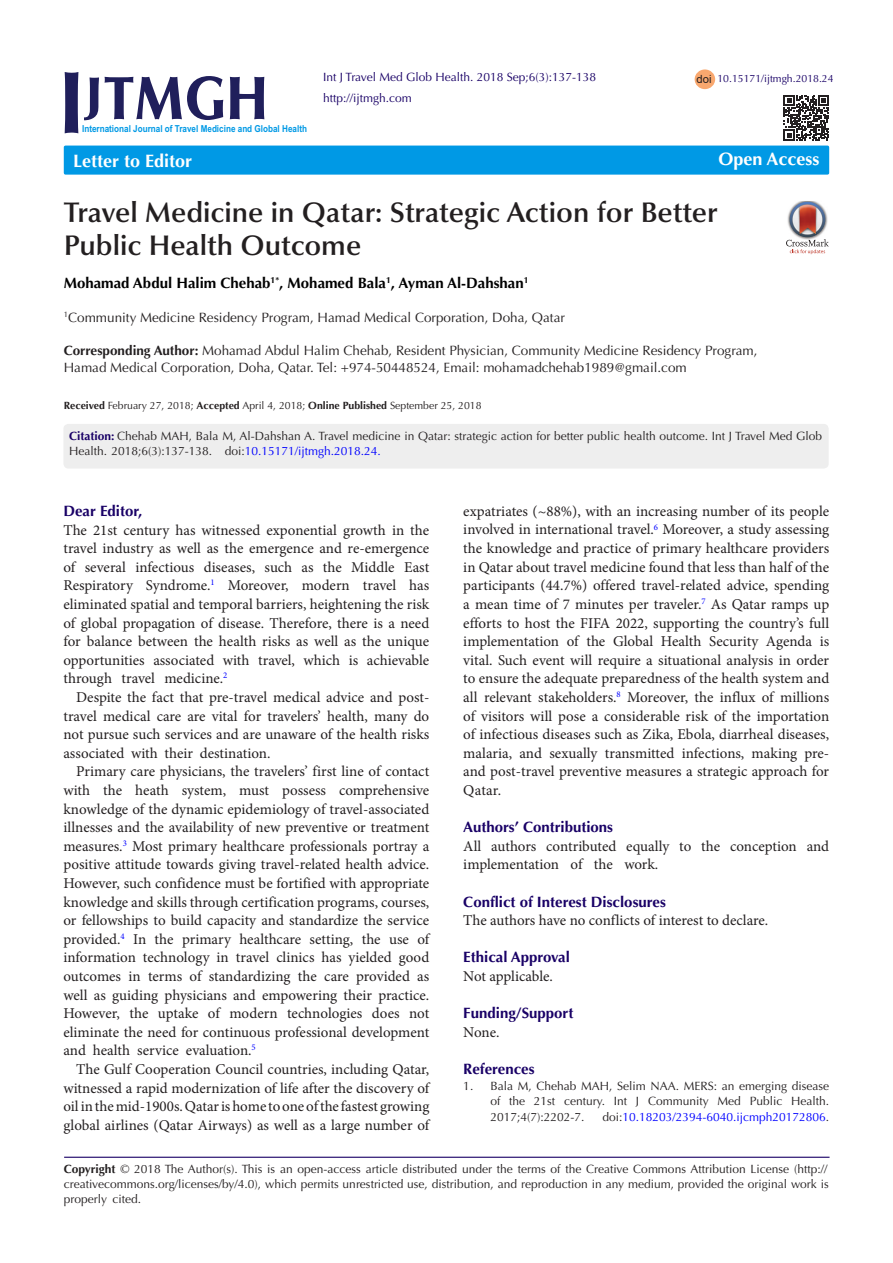
<style>
.page{position:relative;width:893px;height:1263px;background:#fff}
.page>*{position:absolute;margin:0;border:0;box-sizing:border-box;transform-origin:0 0}
.t1{font:900 85.65px "Optima LT Std";color:#201f5b;scale:.66 1}
.t2{font:900 61.2px "Optima LT Std";color:#201f5b;scale:.88 1}
.t3{font:900 50.55px "Optima LT Std";color:#201f5b}
.t4{font:600 28.5px/33px "Optima LT Std";color:#231f20}
.t5{font:700 18px "Optima LT Std";color:#fff}
.t6{font:15px/18.6px "Minion Pro";letter-spacing:-.005em;color:#231f20;text-align:justify}
.t7{font:700 15px "Optima LT Std";color:#190066}
.t8{font:700 15px "Optima LT Std";color:#000}
.t9{font:13.5px/16.5px "Optima LT Std";color:#231f20}
.t10{font:12px/15px "Optima LT Std";color:#231f20;text-align:justify}
.t11{font:12px "Optima LT Std";color:#190066}
.t12{font:12px "Optima LT Std";color:#00f}
.t13{font:11.25px "Arial";color:#231f20}
.t14{font:10.5px "Optima LT Std";color:#231f20}
.t15{font:10.5px "Optima LT Std";color:#190066}
.t16{font:700 9.6px "Arial";color:#0099e5;scale:.85 1}
.s1{font-weight:700}
.s2{font-weight:700;color:#190066}
.s3{color:#00f}
.s4{color:#231f20}
</style>
<div class="page">
<hr style="left:64px;top:1157px;width:765px;height:1px;background:#190066">
<div style="left:695px;top:69px;width:20px;height:20px;background:#f9a86f;border-radius:50%"></div>
<div style="left:64px;top:146px;width:765px;height:29px;background:#0099e5;border-radius:2px"></div>
<svg style="left:783px;top:95px;width:46px;height:46px"></svg>
<div style="left:64px;top:425px;width:764px;height:43px;background:#eee;border-radius:4px"></div>
<div style="left:63px;top:424px;width:766px;height:44px;border:2px solid #eee;border-radius:4px"></div>
<img style="left:798px;top:201px;width:18px;height:1px">
<svg style="left:786px;top:202px;width:43px;height:52px"></svg>
<p class="t1" style="left:61px;top:51px;width:35px">I</p>
<p class="t11" style="left:323px;top:70px;width:275px">Int J Travel Med Glob Health. 2018 Sep;6(3):137-138</p>
<p class="t13" style="left:697px;top:71px;width:17px">doi</p>
<p class="t15" style="left:717px;top:73px;width:118px">10.15171/ijtmgh.2018.24</p>
<p class="t2" style="left:104px;top:63px;width:188px">TMGH</p>
<p class="t3" style="left:86px;top:66px;width:18px">J</p>
<p class="t5" style="left:73px;top:150px;width:121px">Letter to Editor</p>
<p class="t5" style="left:719px;top:149px;width:103px">Open Access</p>
<p class="t4" style="left:64px;top:196px;width:655px">Travel Medicine in Qatar: Strategic Action for Better<br>Public Health Outcome</p>
<p class="t8" style="left:64px;top:274px;width:466px">Mohamad Abdul Halim Chehab<sup>1*</sup>, Mohamed Bala<sup>1</sup>, Ayman Al-Dahshan<sup>1</sup></p>
<p class="t9" style="left:64px;top:309px;width:503px"><sup>1</sup>Community Medicine Residency Program, Hamad Medical Corporation, Doha, Qatar</p>
<p class="t9" style="left:64px;top:343px;width:695px"><span class="s1">Corresponding Author:</span> Mohamad Abdul Halim Chehab, Resident Physician, Community Medicine Residency Program,<br>Hamad Medical Corporation, Doha, Qatar. Tel: +974-50448524, Email: mohamadchehab1989@gmail.com</p>
<p class="t11" style="left:323px;top:91px;width:90px">http://ijtmgh.com</p>
<p class="t16" style="left:82px;top:122px;width:266px">International Journal of Travel Medicine and Global Health</p>
<p class="t14" style="left:64px;top:399px;width:419px"><span class="s1">Received</span> February 27, 2018; <span class="s1">Accepted</span> April 4, 2018; <span class="s1">Online Published</span> September 25, 2018</p>
<p class="t10" style="left:69px;top:429px;width:755px"><span class="s2">Citation:</span> Chehab MAH, Bala M, Al-Dahshan A. Travel medicine in Qatar: strategic action for better public health outcome. Int J Travel Med Glob<br>Health. 2018;6(3):137-138. doi:<span class="s3">10.15171/ijtmgh.2018.24.</span></p>
<p class="t7" style="left:63px;top:502px;width:80px">Dear Editor,</p>
<p class="t6" style="left:63px;top:520px;width:367px">The 21st century has witnessed exponential growth in the travel industry as well as the emergence and re-emergence of several infectious diseases, such as the Middle East Respiratory Syndrome.<sup>1</sup> Moreover, modern travel has eliminated spatial and temporal barriers, heightening the risk of global propagation of disease. Therefore, there is a need for balance between the health risks as well as the unique opportunities associated with travel, which is achievable through travel medicine.<sup>2</sup></p>
<p class="t6" style="left:63px;top:688px;width:367px;text-indent:13px">Despite the fact that pre-travel medical advice and post&shy;travel medical care are vital for travelers’ health, many do not pursue such services and are unaware of the health risks associated with their destination.</p>
<p class="t6" style="left:63px;top:762px;width:367px;text-indent:13px">Primary care physicians, the travelers’ first line of contact with the heath system, must possess comprehensive knowledge of the dynamic epidemiology of travel-associated illnesses and the availability of new preventive or treatment measures.<sup>3</sup> Most primary healthcare professionals portray a positive attitude towards giving travel-related health advice.<br>However, such confidence must be fortified with appropriate knowledge and skills through certification programs, courses, or fellowships to build capacity and standardize the service provided.<sup>4</sup> In the primary healthcare setting, the use of information technology in travel clinics has yielded good outcomes in terms of standardizing the care provided as well as guiding physicians and empowering their practice.<br>However, the uptake of modern technologies does not eliminate the need for continuous professional development and health service evaluation.<sup>5</sup></p>
<p class="t6" style="left:63px;top:1060px;width:367px;text-indent:13px">The Gulf Cooperation Council countries, including Qatar, witnessed a rapid modernization of life after the discovery of oil in the mid-1900s. Qatar is home to one of the fastest growing global airlines (Qatar Airways) as well as a large number of</p>
<p class="t6" style="left:463px;top:502px;width:367px">expatriates (~88%), with an increasing number of its people involved in international travel.<sup>6</sup> Moreover, a study assessing the knowledge and practice of primary healthcare providers in Qatar about travel medicine found that less than half of the participants (44.7%) offered travel-related advice, spending a mean time of 7 minutes per traveler.<sup>7</sup> As Qatar ramps up efforts to host the FIFA 2022, supporting the country’s full implementation of the Global Health Security Agenda is vital. Such event will require a situational analysis in order to ensure the adequate preparedness of the health system and all relevant stakeholders.<sup>8</sup> Moreover, the influx of millions of visitors will pose a considerable risk of the importation of infectious diseases such as Zika, Ebola, diarrheal diseases, malaria, and sexually transmitted infections, making pre&shy;and post-travel preventive measures a strategic approach for Qatar.</p>
<p class="t7" style="left:463px;top:818px;width:151px">Authors’ Contributions</p>
<p class="t6" style="left:463px;top:837px;width:367px">All authors contributed equally to the conception and implementation of the work.</p>
<p class="t7" style="left:463px;top:893px;width:204px">Conflict of Interest Disclosures</p>
<p class="t6" style="left:463px;top:911px;width:306px">The authors have no conflicts of interest to declare.</p>
<p class="t7" style="left:463px;top:948px;width:108px">Ethical Approval</p>
<p class="t6" style="left:463px;top:967px;width:91px">Not applicable.</p>
<p class="t7" style="left:463px;top:1004px;width:112px">Funding/Support</p>
<p class="t6" style="left:463px;top:1023px;width:38px">None.</p>
<p class="t7" style="left:463px;top:1060px;width:73px">References</p>
<p class="t10" style="left:490px;top:1078px;width:340px;line-height:15.8px;text-indent:-27px">1. Bala M, Chehab MAH, Selim NAA. MERS: an emerging disease of the 21st century. Int J Community Med Public Health.<br>2017;4(7):2202-7.</p>
<p class="t12" style="left:602px;top:1110px;width:228px"><span class="s4">doi:</span>10.18203/2394-6040.ijcmph20172806<span class="s4">.</span></p>
<p class="t10" style="left:64px;top:1162px;width:766px"><span class="s1">Copyright</span> © 2018 The Author(s). This is an open-access article distributed under the terms of the Creative Commons Attribution License (http:// creativecommons.org/licenses/by/4.0), which permits unrestricted use, distribution, and reproduction in any medium, provided the original work is properly cited.</p>
</div>
